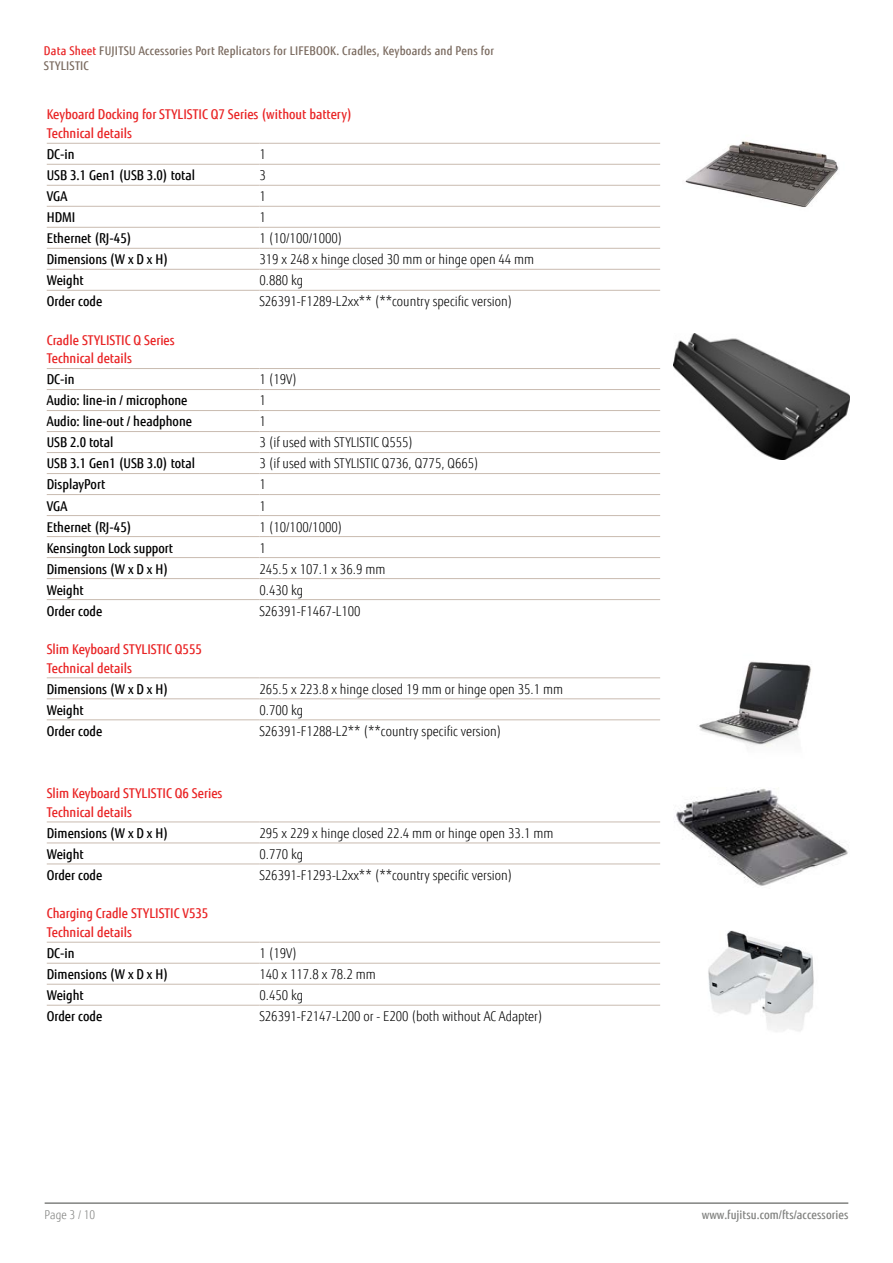
<style>
.page{position:relative;width:893px;height:1263px;background:#fff}
.page>*{position:absolute;margin:0;border:0;box-sizing:border-box;transform-origin:0 0}
.t1{font:300 13.5px "Fujitsu Sans";color:#000;scale:.9 1}
.t2{font:500 13.5px "Fujitsu Sans";color:#000;scale:.9 1}
.t3{font:500 13.5px/18.9px "Fujitsu Sans";color:#e92425;scale:.9 1}
.t4{font:500 12px/15px "Fujitsu Sans";letter-spacing:.02em;color:#79695e;scale:.9 1}
.t5{font:500 12px "Fujitsu Sans";letter-spacing:.005em;color:#818280;scale:.9 1}
.t6{font:300 12px "Fujitsu Sans";letter-spacing:.005em;color:#818280;scale:.9 1}
.s1{color:#e92425}
</style>
<div class="page">
<hr style="left:45px;top:1202px;width:803px;height:2px;background:#818280">
<hr style="left:47px;top:942px;width:212px;height:1px;background:#c9bbb0">
<hr style="left:259px;top:942px;width:401px;height:1px;background:#c9bbb0">
<hr style="left:47px;top:963px;width:212px;height:1px;background:#c9bbb0">
<hr style="left:259px;top:963px;width:401px;height:1px;background:#c9bbb0">
<hr style="left:47px;top:984px;width:212px;height:1px;background:#c9bbb0">
<hr style="left:259px;top:984px;width:401px;height:1px;background:#c9bbb0">
<hr style="left:47px;top:1005px;width:212px;height:1px;background:#c9bbb0">
<hr style="left:259px;top:1005px;width:401px;height:1px;background:#c9bbb0">
<img style="left:708px;top:930px;width:106px;height:102px">
<hr style="left:47px;top:821px;width:212px;height:1px;background:#c9bbb0">
<hr style="left:259px;top:821px;width:401px;height:1px;background:#c9bbb0">
<hr style="left:47px;top:842px;width:212px;height:1px;background:#c9bbb0">
<hr style="left:259px;top:842px;width:401px;height:1px;background:#c9bbb0">
<hr style="left:47px;top:863px;width:212px;height:1px;background:#c9bbb0">
<hr style="left:259px;top:863px;width:401px;height:1px;background:#c9bbb0">
<img style="left:674px;top:788px;width:174px;height:98px">
<hr style="left:47px;top:677px;width:212px;height:1px;background:#c9bbb0">
<hr style="left:259px;top:677px;width:401px;height:1px;background:#c9bbb0">
<hr style="left:47px;top:698px;width:212px;height:1px;background:#c9bbb0">
<hr style="left:259px;top:698px;width:401px;height:1px;background:#c9bbb0">
<hr style="left:47px;top:719px;width:212px;height:1px;background:#c9bbb0">
<hr style="left:259px;top:719px;width:401px;height:1px;background:#c9bbb0">
<img style="left:699px;top:661px;width:113px;height:85px">
<hr style="left:47px;top:368px;width:212px;height:1px;background:#c9bbb0">
<hr style="left:259px;top:368px;width:401px;height:1px;background:#c9bbb0">
<hr style="left:47px;top:389px;width:212px;height:1px;background:#c9bbb0">
<hr style="left:259px;top:389px;width:401px;height:1px;background:#c9bbb0">
<hr style="left:47px;top:410px;width:212px;height:1px;background:#c9bbb0">
<hr style="left:259px;top:410px;width:401px;height:1px;background:#c9bbb0">
<hr style="left:47px;top:431px;width:212px;height:1px;background:#c9bbb0">
<hr style="left:259px;top:431px;width:401px;height:1px;background:#c9bbb0">
<hr style="left:47px;top:452px;width:212px;height:1px;background:#c9bbb0">
<hr style="left:259px;top:452px;width:401px;height:1px;background:#c9bbb0">
<hr style="left:47px;top:473px;width:212px;height:1px;background:#c9bbb0">
<hr style="left:259px;top:473px;width:401px;height:1px;background:#c9bbb0">
<hr style="left:47px;top:494px;width:212px;height:1px;background:#c9bbb0">
<hr style="left:259px;top:494px;width:401px;height:1px;background:#c9bbb0">
<hr style="left:47px;top:515px;width:212px;height:1px;background:#c9bbb0">
<hr style="left:259px;top:515px;width:401px;height:1px;background:#c9bbb0">
<hr style="left:47px;top:536px;width:212px;height:1px;background:#c9bbb0">
<hr style="left:259px;top:536px;width:401px;height:1px;background:#c9bbb0">
<hr style="left:47px;top:557px;width:212px;height:1px;background:#c9bbb0">
<hr style="left:259px;top:557px;width:401px;height:1px;background:#c9bbb0">
<hr style="left:47px;top:578px;width:212px;height:1px;background:#c9bbb0">
<hr style="left:259px;top:578px;width:401px;height:1px;background:#c9bbb0">
<hr style="left:47px;top:599px;width:212px;height:1px;background:#c9bbb0">
<hr style="left:259px;top:599px;width:401px;height:1px;background:#c9bbb0">
<img style="left:674px;top:334px;width:175px;height:126px">
<hr style="left:47px;top:143px;width:212px;height:1px;background:#c9bbb0">
<hr style="left:259px;top:143px;width:401px;height:1px;background:#c9bbb0">
<hr style="left:47px;top:164px;width:212px;height:1px;background:#c9bbb0">
<hr style="left:259px;top:164px;width:401px;height:1px;background:#c9bbb0">
<hr style="left:47px;top:185px;width:212px;height:1px;background:#c9bbb0">
<hr style="left:259px;top:185px;width:401px;height:1px;background:#c9bbb0">
<hr style="left:47px;top:206px;width:212px;height:1px;background:#c9bbb0">
<hr style="left:259px;top:206px;width:401px;height:1px;background:#c9bbb0">
<hr style="left:47px;top:227px;width:212px;height:1px;background:#c9bbb0">
<hr style="left:259px;top:227px;width:401px;height:1px;background:#c9bbb0">
<hr style="left:47px;top:248px;width:212px;height:1px;background:#c9bbb0">
<hr style="left:259px;top:248px;width:401px;height:1px;background:#c9bbb0">
<hr style="left:47px;top:269px;width:212px;height:1px;background:#c9bbb0">
<hr style="left:259px;top:269px;width:401px;height:1px;background:#c9bbb0">
<hr style="left:47px;top:290px;width:212px;height:1px;background:#c9bbb0">
<hr style="left:259px;top:290px;width:401px;height:1px;background:#c9bbb0">
<img style="left:685px;top:141px;width:154px;height:67px">
<p class="t4" style="left:44px;top:43px;width:502px"><span class="s1">Data Sheet</span> FUJITSU Accessories Port Replicators for LIFEBOOK. Cradles, Keyboards and Pens for<br>STYLISTIC</p>
<p class="t3" style="left:47px;top:105px;width:341px">Keyboard Docking for STYLISTIC Q7 Series (without battery)<br>Technical details</p>
<p class="t2" style="left:47px;top:146px;width:33px">DC-in</p>
<p class="t1" style="left:259px;top:146px;width:9px">1</p>
<p class="t2" style="left:47px;top:167px;width:166px">USB 3.1 Gen1 (USB 3.0) total</p>
<p class="t1" style="left:259px;top:167px;width:9px">3</p>
<p class="t2" style="left:47px;top:188px;width:24px">VGA</p>
<p class="t1" style="left:259px;top:188px;width:9px">1</p>
<p class="t2" style="left:47px;top:209px;width:33px">HDMI</p>
<p class="t1" style="left:259px;top:209px;width:9px">1</p>
<p class="t2" style="left:47px;top:230px;width:96px">Ethernet (RJ-45)</p>
<p class="t1" style="left:259px;top:230px;width:94px">1 (10/100/1000)</p>
<p class="t2" style="left:47px;top:251px;width:136px">Dimensions (W x D x H)</p>
<p class="t1" style="left:259px;top:251px;width:307px">319 x 248 x hinge closed 30 mm or hinge open 44 mm</p>
<p class="t2" style="left:47px;top:272px;width:43px">Weight</p>
<p class="t1" style="left:259px;top:272px;width:50px">0.880 kg</p>
<p class="t2" style="left:47px;top:293px;width:63px">Order code</p>
<p class="t1" style="left:259px;top:293px;width:283px">S26391-F1289-L2xx** (**country specific version)</p>
<p class="t3" style="left:47px;top:330px;width:144px">Cradle STYLISTIC Q Series<br>Technical details</p>
<p class="t2" style="left:47px;top:371px;width:33px">DC-in</p>
<p class="t1" style="left:259px;top:372px;width:43px">1 (19V)</p>
<p class="t2" style="left:47px;top:392px;width:158px">Audio: line-in / microphone</p>
<p class="t1" style="left:259px;top:393px;width:9px">1</p>
<p class="t2" style="left:47px;top:413px;width:163px">Audio: line-out / headphone</p>
<p class="t1" style="left:259px;top:414px;width:9px">1</p>
<p class="t2" style="left:47px;top:434px;width:76px">USB 2.0 total</p>
<p class="t1" style="left:259px;top:435px;width:172px">3 (if used with STYLISTIC Q555)</p>
<p class="t2" style="left:47px;top:455px;width:166px">USB 3.1 Gen1 (USB 3.0) total</p>
<p class="t1" style="left:259px;top:456px;width:245px">3 (if used with STYLISTIC Q736, Q775, Q665)</p>
<p class="t2" style="left:47px;top:476px;width:66px">DisplayPort</p>
<p class="t1" style="left:259px;top:477px;width:9px">1</p>
<p class="t2" style="left:47px;top:497px;width:24px">VGA</p>
<p class="t1" style="left:259px;top:498px;width:9px">1</p>
<p class="t2" style="left:47px;top:518px;width:96px">Ethernet (RJ-45)</p>
<p class="t1" style="left:259px;top:519px;width:94px">1 (10/100/1000)</p>
<p class="t2" style="left:47px;top:539px;width:142px">Kensington Lock support</p>
<p class="t1" style="left:259px;top:540px;width:9px">1</p>
<p class="t2" style="left:47px;top:560px;width:136px">Dimensions (W x D x H)</p>
<p class="t1" style="left:259px;top:561px;width:141px">245.5 x 107.1 x 36.9 mm</p>
<p class="t2" style="left:47px;top:581px;width:43px">Weight</p>
<p class="t1" style="left:259px;top:582px;width:50px">0.430 kg</p>
<p class="t2" style="left:47px;top:602px;width:63px">Order code</p>
<p class="t1" style="left:259px;top:603px;width:114px">S26391-F1467-L100</p>
<p class="t3" style="left:47px;top:640px;width:174px">Slim Keyboard STYLISTIC Q555<br>Technical details</p>
<p class="t2" style="left:47px;top:681px;width:136px">Dimensions (W x D x H)</p>
<p class="t1" style="left:259px;top:681px;width:339px">265.5 x 223.8 x hinge closed 19 mm or hinge open 35.1 mm</p>
<p class="t2" style="left:47px;top:702px;width:43px">Weight</p>
<p class="t1" style="left:259px;top:702px;width:50px">0.700 kg</p>
<p class="t2" style="left:47px;top:723px;width:63px">Order code</p>
<p class="t1" style="left:259px;top:723px;width:270px">S26391-F1288-L2** (**country specific version)</p>
<p class="t3" style="left:47px;top:784px;width:197px">Slim Keyboard STYLISTIC Q6 Series<br>Technical details</p>
<p class="t2" style="left:47px;top:825px;width:136px">Dimensions (W x D x H)</p>
<p class="t1" style="left:259px;top:825px;width:328px">295 x 229 x hinge closed 22.4 mm or hinge open 33.1 mm</p>
<p class="t2" style="left:47px;top:846px;width:43px">Weight</p>
<p class="t1" style="left:259px;top:846px;width:50px">0.770 kg</p>
<p class="t2" style="left:47px;top:867px;width:63px">Order code</p>
<p class="t1" style="left:259px;top:867px;width:283px">S26391-F1293-L2xx** (**country specific version)</p>
<p class="t3" style="left:47px;top:904px;width:181px">Charging Cradle STYLISTIC V535<br>Technical details</p>
<p class="t2" style="left:47px;top:945px;width:33px">DC-in</p>
<p class="t1" style="left:259px;top:945px;width:43px">1 (19V)</p>
<p class="t2" style="left:47px;top:966px;width:136px">Dimensions (W x D x H)</p>
<p class="t1" style="left:259px;top:966px;width:131px">140 x 117.8 x 78.2 mm</p>
<p class="t2" style="left:47px;top:987px;width:43px">Weight</p>
<p class="t1" style="left:259px;top:987px;width:50px">0.450 kg</p>
<p class="t2" style="left:47px;top:1008px;width:63px">Order code</p>
<p class="t1" style="left:259px;top:1008px;width:316px">S26391-F2147-L200 or - E200 (both without AC Adapter)</p>
<p class="t6" style="left:45px;top:1208px;width:58px">Page 3 / 10</p>
<p class="t5" style="left:702px;top:1208px;width:164px">www.fujitsu.com/fts/accessories</p>
</div>
